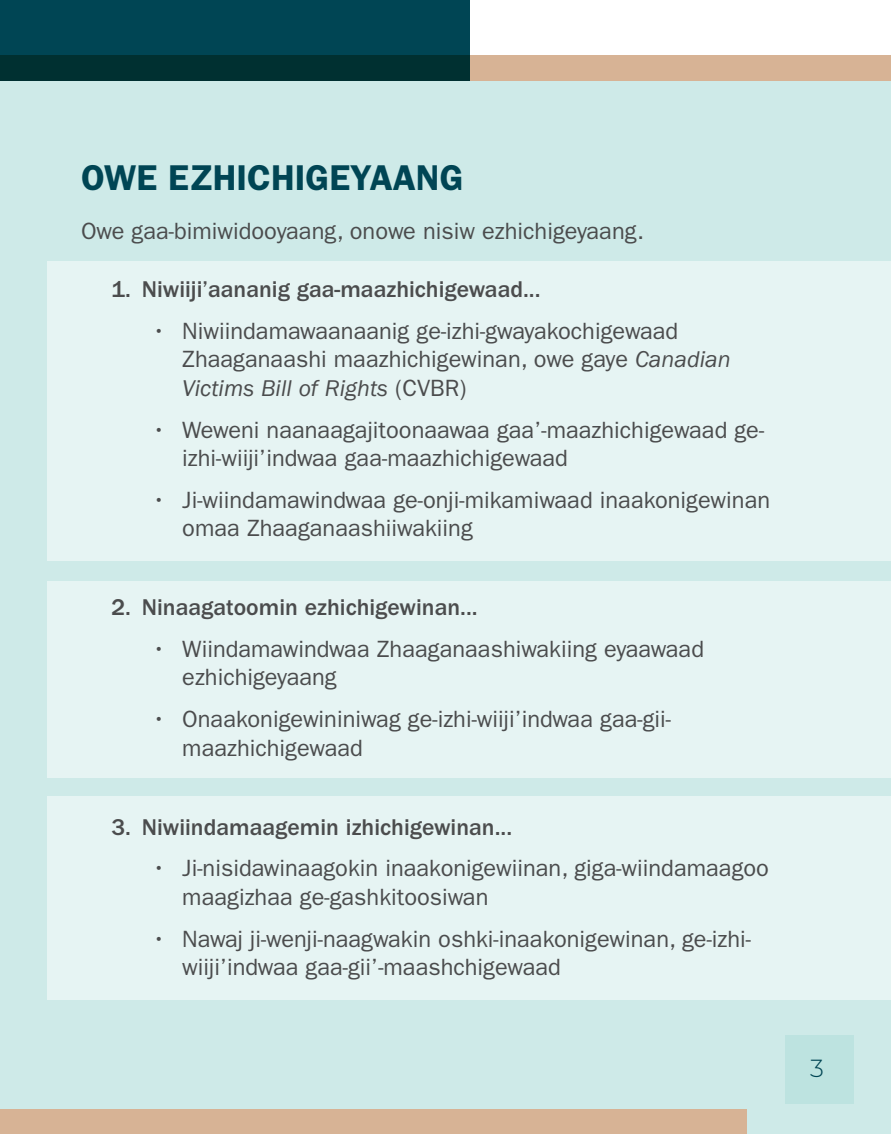
<style>
.page{position:relative;width:891px;height:1134px;background:#fff}
.page>*{position:absolute;margin:0;border:0;box-sizing:border-box;transform-origin:0 0}
.t1{font:600 36px "ITC Franklin Gothic Std";color:#004554}
.t2{font:300 24.75px "Montserrat";color:#004554}
.t3{font:23.62px/28.3px "ITC Franklin Gothic Std";color:#4b4c4d}
.t4{font:500 23.62px "ITC Franklin Gothic Std";color:#4b4c4d}
.s1{font-style:italic}
</style>
<div class="page">
<div style="left:0;top:0;width:470px;height:81px;background:#004554"></div>
<svg style="left:0;top:55px;width:891px;height:26px;background:#656d60"></svg>
<div style="left:0;top:81px;width:891px;height:1053px;background:#ceeae8"></div>
<div style="left:47px;top:261px;width:844px;height:300px;background:#e6f4f3"></div>
<div style="left:47px;top:582px;width:844px;height:196px;background:#e6f4f3"></div>
<div style="left:47px;top:796px;width:844px;height:204px;background:#e6f4f3"></div>
<div style="left:0;top:1110px;width:747px;height:24px;background:#d7b395"></div>
<h1 class="t1" style="left:81px;top:156px;width:384px">OWE EZHICHIGEYAANG</h1>
<p class="t3" style="left:81px;top:217px;width:565px">Owe gaa-bimiwidooyaang, onowe nisiw ezhichigeyaang.</p>
<p class="t4" style="left:111px;top:276px;width:431px">1. Niwiiji’aananig gaa-maazhichigewaad...</p>
<p class="t3" style="left:182px;top:317px;width:550px;text-indent:-30px">• Niwiindamawaanaanig ge-izhi-gwayakochigewaad<br>Zhaaganaashi maazhichigewinan, owe gaye <span class="s1">Canadian<br>Victims Bill of Rights</span> (CVBR)</p>
<p class="t3" style="left:182px;top:416px;width:583px;text-indent:-30px">• Weweni naanaagajitoonaawaa gaa’-maazhichigewaad ge&shy;izhi-wiiji’indwaa gaa-maazhichigewaad</p>
<p class="t3" style="left:182px;top:486px;width:589px;text-indent:-30px">• Ji-wiindamawindwaa ge-onji-mikamiwaad inaakonigewinan omaa Zhaaganaashiiwakiing</p>
<p class="t4" style="left:111px;top:594px;width:368px">2. Ninaagatoomin ezhichigewinan...</p>
<p class="t3" style="left:182px;top:635px;width:523px;text-indent:-30px">• Wiindamawindwaa Zhaaganaashiwakiing eyaawaad ezhichigeyaang</p>
<p class="t3" style="left:182px;top:705px;width:490px;text-indent:-30px">• Onaakonigewininiwag ge-izhi-wiiji’indwaa gaa-gii&shy;maazhichigewaad</p>
<p class="t4" style="left:111px;top:813px;width:402px">3. Niwiindamaagemin izhichigewinan...</p>
<p class="t3" style="left:182px;top:854px;width:588px;text-indent:-30px">• Ji-nisidawinaagokin inaakonigewiinan, giga-wiindamaagoo maagizhaa ge-gashkitoosiwan</p>
<p class="t3" style="left:182px;top:925px;width:570px;text-indent:-30px">• Nawaj ji-wenji-naagwakin oshki-inaakonigewinan, ge-izhi&shy;wiiji’indwaa gaa-gii’-maashchigewaad</p>
<p class="t2" style="left:810px;top:1051px;width:15px">3</p>
</div>
